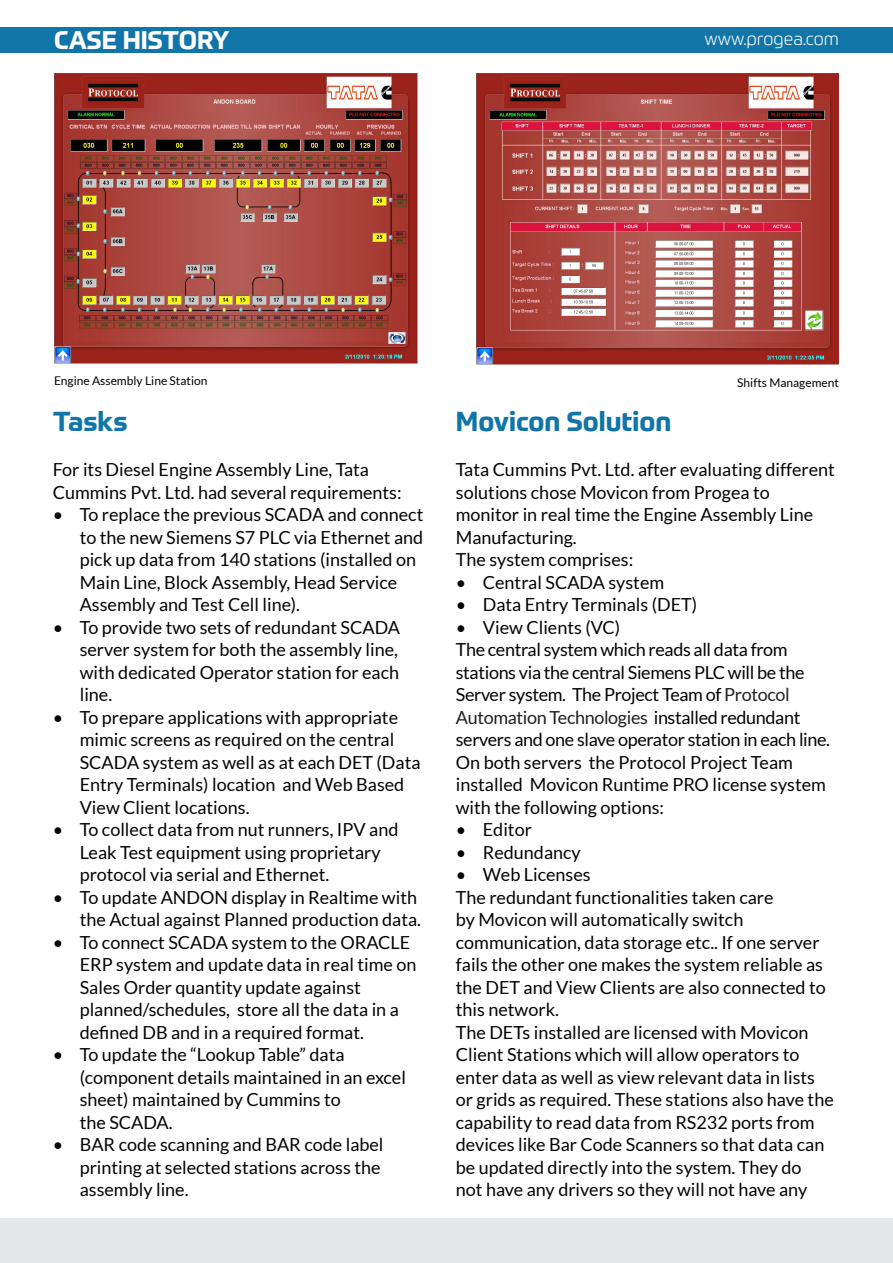
<style>
.page{position:relative;width:893px;height:1263px;background:#fff}
.page>*{position:absolute;margin:0;border:0;box-sizing:border-box;transform-origin:0 0}
.t1{font:700 27px "Prometo";color:#1175a7}
.t2{font:700 25.05px "Prometo";color:#fff}
.t3{font:18px/22.5px "Lato";color:#040503}
.t4{font:18px/22.5px "Lato";letter-spacing:-.02em;color:#040503}
.t5{font:300 18px "Prometo";color:#fff}
.t6{font:12px "Lato";color:#040503}
.s1{color:#231f20}
</style>
<div class="page">
<div style="left:0;top:1218px;width:893px;height:45px;background:#e6e7e9"></div>
<div style="left:0;top:27px;width:893px;height:26px;background:#1175a7"></div>
<img style="left:54px;top:73px;width:363px;height:291px">
<img style="left:476px;top:73px;width:363px;height:291px">
<p class="t2" style="left:54px;top:25px;width:177px">CASE HISTORY</p>
<p class="t5" style="left:705px;top:28px;width:136px">www.progea.com</p>
<p class="t6" style="left:54px;top:374px;width:155px">Engine Assembly Line Station</p>
<p class="t6" style="left:737px;top:376px;width:103px">Shifts Management</p>
<p class="t1" style="left:53px;top:405px;width:76px">Tasks</p>
<p class="t3" style="left:53px;top:458px;width:350px">For its Diesel Engine Assembly Line, Tata<br>Cummins Pvt. Ltd. had several requirements:</p>
<p class="t3" style="left:80px;top:503px;width:345px;text-indent:-27px">• To replace the previous SCADA and connect to the new Siemens S7 PLC via Ethernet and pick up data from 140 stations (installed on Main Line, Block Assembly, Head Service Assembly and Test Cell line).</p>
<p class="t3" style="left:80px;top:616px;width:322px;text-align:justify;text-indent:-27px">• To provide two sets of redundant SCADA server system for both the assembly line, with dedicated Operator station for each line.</p>
<p class="t3" style="left:80px;top:706px;width:342px;text-indent:-27px">• To prepare applications with appropriate mimic screens as required on the central SCADA system as well as at each DET (Data Entry Terminals) location and Web Based View Client locations.</p>
<p class="t3" style="left:80px;top:818px;width:320px;text-indent:-27px">• To collect data from nut runners, IPV and<br>Leak Test equipment using proprietary protocol via serial and Ethernet.</p>
<p class="t3" style="left:53px;top:886px;width:370px;text-align:right">• To update ANDON display in Realtime with the Actual against Planned production data.</p>
<p class="t3" style="left:80px;top:931px;width:338px;text-indent:-27px">• To connect SCADA system to the ORACLE ERP system and update data in real time on Sales Order quantity update against planned/schedules, store all the data in a defined DB and in a required format.</p>
<p class="t3" style="left:80px;top:1043px;width:328px;text-indent:-27px">• To update the “Lookup Table” data (component details maintained in an excel sheet) maintained by Cummins to<br>the SCADA.</p>
<p class="t3" style="left:80px;top:1133px;width:305px;text-indent:-27px">• BAR code scanning and BAR code label printing at selected stations across the assembly line.</p>
<p class="t1" style="left:456px;top:405px;width:217px">Movicon Solution</p>
<p class="t3" style="left:456px;top:458px;width:381px">Tata Cummins Pvt. Ltd. after evaluating different solutions chose Movicon from Progea to monitor in real time the Engine Assembly Line Manufacturing.</p>
<p class="t3" style="left:456px;top:548px;width:179px">The system comprises:</p>
<p class="t3" style="left:456px;top:571px;width:210px">• Central SCADA system</p>
<p class="t3" style="left:456px;top:593px;width:243px">• Data Entry Terminals (DET)</p>
<p class="t3" style="left:456px;top:616px;width:166px">• View Clients (VC)</p>
<p class="t4" style="left:456px;top:638px;width:376px">The central system which reads all data from stations via the central Siemens PLC will be the Server system. The Project Team of <span class="s1">Protocol Automation Technologies</span> installed redundant servers and one slave operator station in each line.</p>
<p class="t3" style="left:456px;top:751px;width:372px">On both servers the Protocol Project Team installed Movicon Runtime PRO license system with the following options:</p>
<p class="t3" style="left:456px;top:818px;width:78px">• Editor</p>
<p class="t3" style="left:456px;top:841px;width:126px">• Redundancy</p>
<p class="t3" style="left:456px;top:863px;width:136px">• Web Licenses</p>
<p class="t3" style="left:456px;top:886px;width:371px">The redundant functionalities taken care<br>by Movicon will automatically switch communication, data storage etc.. If one server fails the other one makes the system reliable as the DET and View Clients are also connected to this network.</p>
<p class="t3" style="left:456px;top:1021px;width:379px">The DETs installed are licensed with Movicon Client Stations which will allow operators to enter data as well as view relevant data in lists or grids as required. These stations also have the capability to read data from RS232 ports from devices like Bar Code Scanners so that data can be updated directly into the system. They do<br>not have any drivers so they will not have any</p>
</div>
